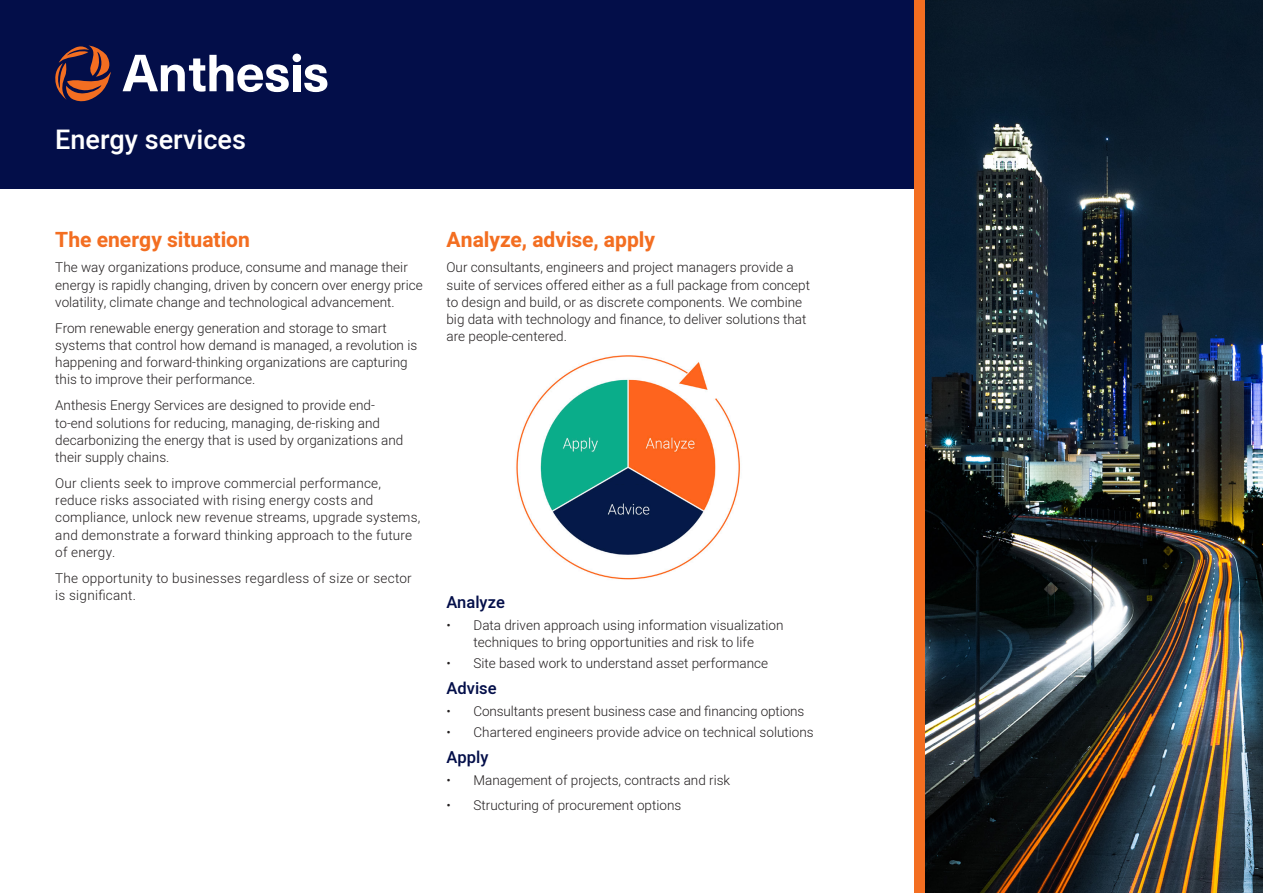
<style>
.page{position:relative;width:1263px;height:893px;background:#fff}
.page>*{position:absolute;margin:0;border:0;box-sizing:border-box;transform-origin:0 0}
.Page_Heading{font:500 27px "Heebo";color:#fff}
.Subhead_1{font:700 21px "Heebo";color:#f36e21}
.Body_Text{font:700 21px "Heebo";color:#f36e21}
.Body_Text_Bullets{font:500 16.5px "Heebo";color:#030e49}
.Body_Text-2{font:300 13.5px/17.2px "Heebo";color:#231f20}
.Body_Text-3{font:300 13.5px/17.2px "Heebo";letter-spacing:.02em;color:#231f20}
</style>
<div class="page">
<div style="left:0;top:0;width:1150px;height:189px;background:#030e49"></div>
<svg style="left:55px;top:46px;width:56px;height:55px"></svg>
<svg style="left:123px;top:55px;width:166px;height:37px"></svg>
<div style="left:293px;top:65px;width:7px;height:26px;background:#fff"></div>
<svg style="left:304px;top:64px;width:23px;height:28px"></svg>
<div style="left:293px;top:54px;width:8px;height:8px;background:#fff;border-radius:50%"></div>
<img style="left:925px;top:0;width:338px;height:893px">
<div style="left:914px;top:0;width:11px;height:893px;background:#f36e21"></div>
<img style="left:516px;top:355px;width:224px;height:225px">
<p class="Page_Heading" style="left:55px;top:121px;width:192px">Energy services</p>
<p class="Body_Text" style="left:55px;top:225px;width:196px">The energy situation</p>
<p class="Body_Text-2" style="left:55px;top:259px;width:369px">The way organizations produce, consume and manage their energy is rapidly changing, driven by concern over energy price volatility, climate change and technological advancement.</p>
<p class="Body_Text-2" style="left:55px;top:319px;width:363px">From renewable energy generation and storage to smart systems that control how demand is managed, a revolution is happening and forward-thinking organizations are capturing this to improve their performance.</p>
<p class="Body_Text-2" style="left:55px;top:397px;width:350px">Anthesis Energy Services are designed to provide end&shy;to-end solutions for reducing, managing, de-risking and decarbonizing the energy that is used by organizations and their supply chains.</p>
<p class="Body_Text-2" style="left:55px;top:474px;width:367px">Our clients seek to improve commercial performance, reduce risks associated with rising energy costs and compliance, unlock new revenue streams, upgrade systems, and demonstrate a forward thinking approach to the future of energy.</p>
<p class="Body_Text-3" style="left:55px;top:569px;width:358px">The opportunity to businesses regardless of size or sector is significant.</p>
<p class="Subhead_1" style="left:446px;top:225px;width:210px">Analyze, advise, apply</p>
<p class="Body_Text-2" style="left:446px;top:259px;width:365px">Our consultants, engineers and project managers provide a suite of services offered either as a full package from concept to design and build, or as discrete components. We combine big data with technology and finance, to deliver solutions that are people-centered.</p>
<p class="Body_Text_Bullets" style="left:446px;top:591px;width:60px">Analyze</p>
<p class="Body_Text-2" style="left:446px;top:616px;width:339px;text-align:center">• Data driven approach using information visualization techniques to bring opportunities and risk to life</p>
<p class="Body_Text-2" style="left:446px;top:655px;width:323px">• Site based work to understand asset performance</p>
<p class="Body_Text_Bullets" style="left:446px;top:677px;width:52px">Advise</p>
<p class="Body_Text-2" style="left:446px;top:702px;width:359px">• Consultants present business case and financing options</p>
<p class="Body_Text-2" style="left:446px;top:723px;width:369px">• Chartered engineers provide advice on technical solutions</p>
<p class="Body_Text_Bullets" style="left:446px;top:746px;width:43px">Apply</p>
<p class="Body_Text-2" style="left:446px;top:771px;width:285px">• Management of projects, contracts and risk</p>
<p class="Body_Text-2" style="left:446px;top:796px;width:236px">• Structuring of procurement options</p>
</div>
